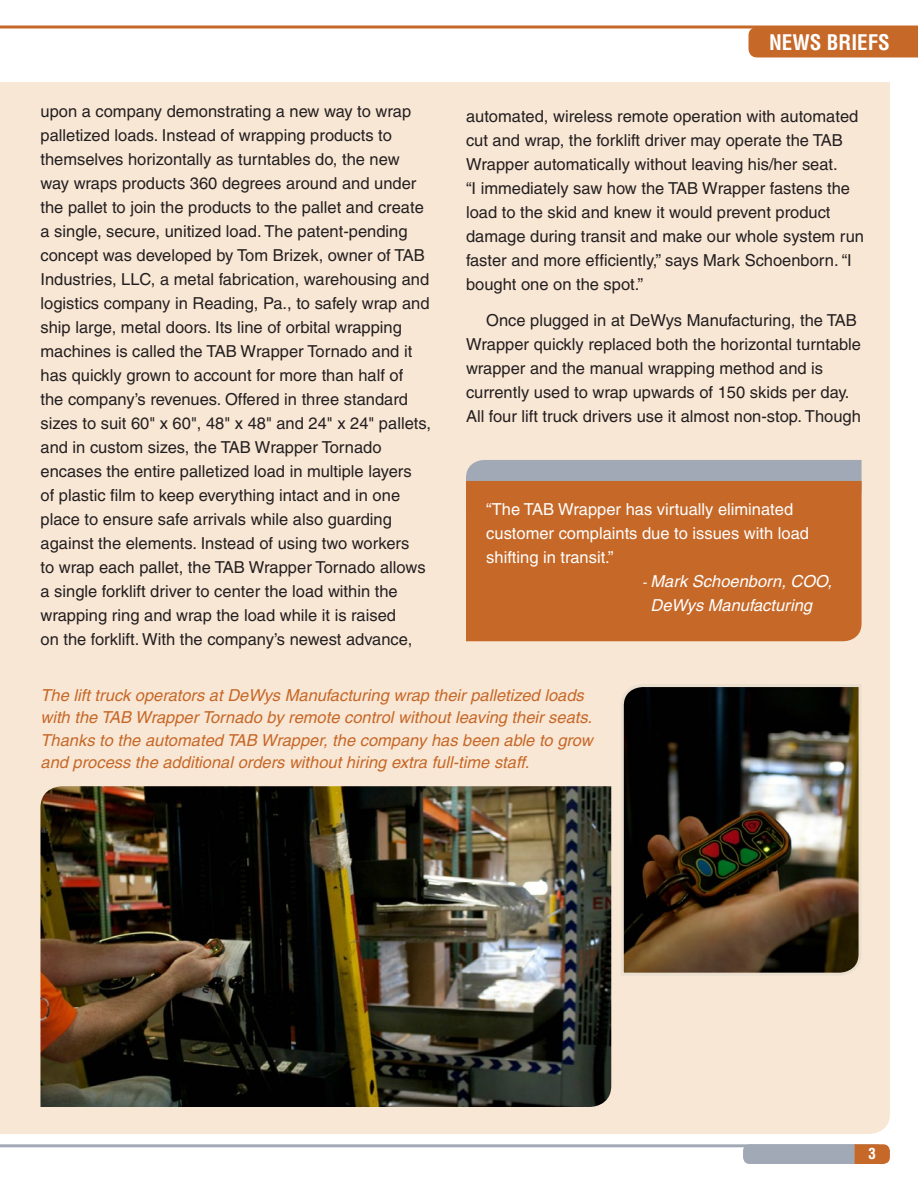
<style>
.page{position:relative;width:918px;height:1188px;background:#fff}
.page>*{position:absolute;margin:0;border:0;box-sizing:border-box;transform-origin:0 0}
.t1{font:700 condensed 21px "Helvetica";color:#fff}
.body{font:16.5px/24px "Helvetica";color:#231f20}
.t2{font:italic 16.5px/22.5px "Helvetica";color:#c66828}
.body-2{font:16.5px/24px "Helvetica";color:#fff}
.body-3{font:italic 16.5px/24px "Helvetica";color:#fff}
.t3{font:700 condensed 15px "Helvetica";color:#fff}
.s1{font-size:13.5px}
</style>
<div class="page">
<div style="left:1px;top:82px;width:889px;height:1052px;background:#f9e7d5"></div>
<svg style="left:0;top:82px;width:1px;height:1052px"></svg>
<img style="left:40px;top:786px;width:571px;height:321px">
<img style="left:619px;top:683px;width:244px;height:294px">
<div style="left:466px;top:460px;width:396px;height:21px;background:#a1a9b6"></div>
<hr style="left:0;top:26px;width:918px;height:2px;background:#c66828">
<div style="left:749px;top:28px;width:169px;height:29px;background:#c66828"></div>
<div style="left:466px;top:481px;width:396px;height:160px;background:#c66828"></div>
<hr style="left:0;top:1144px;width:879px;height:3px;background:#a1a9b6">
<div style="left:743px;top:1144px;width:118px;height:20px;background:#a1a9b6;border-radius:7px"></div>
<svg style="left:855px;top:1144px;width:35px;height:20px"></svg>
<p class="t1" style="left:769px;top:30px;width:122px">NEWS BRIEFS</p>
<p class="body" style="left:40px;top:99px;width:392px">upon a company demonstrating a new way to wrap palletized loads. Instead of wrapping products to themselves horizontally as turntables do, the new way wraps products 360 degrees around and under the pallet to join the products to the pallet and create a single, secure, unitized load. The patent-pending concept was developed by Tom Brizek, owner of TAB Industries, LLC, a metal fabrication, warehousing and logistics company in Reading, Pa., to safely wrap and ship large, metal doors. Its line of orbital wrapping machines is called the TAB Wrapper Tornado and it has quickly grown to account for more than half of<br>the company’s revenues. Offered in three standard sizes to suit 60" x 60", 48" x 48" and 24" x 24" pallets, and in custom sizes, the TAB Wrapper Tornado encases the entire palletized load in multiple layers<br>of plastic film to keep everything intact and in one place to ensure safe arrivals while also guarding against the elements. Instead of using two workers<br>to wrap each pallet, the TAB Wrapper Tornado allows a single forklift driver to center the load within the wrapping ring and wrap the load while it is raised<br>on the forklift. With the company’s newest advance,</p>
<p class="t2" style="left:40px;top:683px;width:554px">The lift truck operators at DeWys Manufacturing wrap their palletized loads with the TAB Wrapper Tornado by remote control without leaving their seats.<br>Thanks to the automated TAB Wrapper, the company has been able to grow and process the additional orders without hiring extra full-time staff.</p>
<p class="body" style="left:466px;top:104px;width:399px">automated, wireless remote operation with automated cut and wrap, the forklift driver may operate the TAB Wrapper automatically without leaving his/her seat.<br>“I immediately saw how the TAB Wrapper fastens the load to the skid and knew it would prevent product damage during transit and make our whole system run faster and more efficiently,” says Mark Schoenborn. “I bought one on the spot.”</p>
<p class="body" style="left:466px;top:308px;width:396px;text-indent:20px">Once plugged in at DeWys Manufacturing, the TAB Wrapper quickly replaced both the horizontal turntable wrapper and the manual wrapping method and is currently used to wrap upwards of 150 skids per day.<br>All four lift truck drivers use it almost non-stop. Though</p>
<p class="body-2" style="left:486px;top:498px;width:324px">“The TAB Wrapper has virtually eliminated customer complaints due to issues with load shifting in transit.”</p>
<p class="body-3" style="left:650px;top:570px;width:183px;text-indent:-8px"><span class="s1">-</span> Mark Schoenborn, COO,<br>DeWys Manufacturing</p>
<p class="t3" style="left:869px;top:1145px;width:9px">3</p>
</div>
